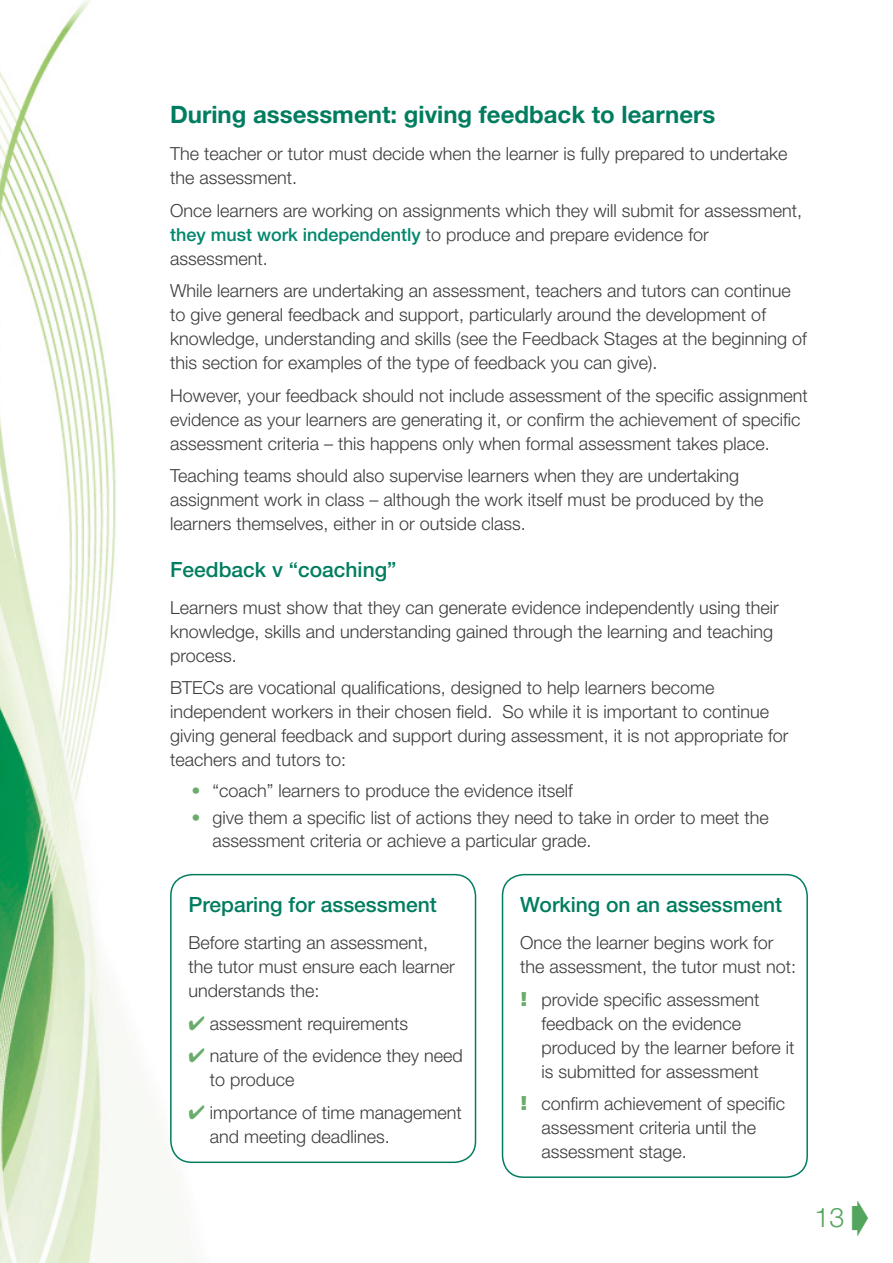
<style>
.page{position:relative;width:893px;height:1263px;background:#fff}
.page>*{position:absolute;margin:0;border:0;box-sizing:border-box;transform-origin:0 0}
.t1{font:300 27px "Helvetica Neue LT Pro";color:#53a45c}
.t2{font:700 24px "Helvetica Neue LT Pro";color:#007d60}
.t3{font:500 21px "Helvetica Neue LT Pro";color:#007d60}
.t4{font:300 18px/24px "Helvetica Neue LT Pro";color:#3c3c3b}
.s1{font-weight:500;color:#00876d}
.s2{color:#6aac6b}
.s3{font-weight:800;font-stretch:expanded;font-size:19.5px;color:#6aac6b}
</style>
<div class="page">
<img style="left:0;top:0;width:271px;height:1263px">
<div style="left:171px;top:875px;width:304px;height:287px;background:#fff;border-radius:21px"></div>
<div style="left:170px;top:874px;width:306px;height:289px;border:2px solid #007d60;border-radius:21px"></div>
<div style="left:502px;top:874px;width:306px;height:304px;border:2px solid #007d60;border-radius:21px"></div>
<h2 class="t2" style="left:170px;top:100px;width:547px">During assessment: giving feedback to learners</h2>
<p class="t4" style="left:170px;top:141px;width:619px">The teacher or tutor must decide when the learner is fully prepared to undertake the assessment.</p>
<p class="t4" style="left:170px;top:198px;width:634px">Once learners are working on assignments which they will submit for assessment, <span class="s1">they must work independently</span> to produce and prepare evidence for assessment.</p>
<p class="t4" style="left:170px;top:278px;width:638px">While learners are undertaking an assessment, teachers and tutors can continue to give general feedback and support, particularly around the development of knowledge, understanding and skills (see the Feedback Stages at the beginning of this section for examples of the type of feedback you can give).</p>
<p class="t4" style="left:170px;top:383px;width:639px">However, your feedback should not include assessment of the specific assignment evidence as your learners are generating it, or confirm the achievement of specific assessment criteria – this happens only when formal assessment takes place.</p>
<p class="t4" style="left:170px;top:463px;width:595px">Teaching teams should also supervise learners when they are undertaking assignment work in class – although the work itself must be produced by the learners themselves, either in or outside class.</p>
<p class="t3" style="left:170px;top:557px;width:228px">Feedback v “coaching”</p>
<p class="t4" style="left:170px;top:595px;width:610px">Learners must show that they can generate evidence independently using their knowledge, skills and understanding gained through the learning and teaching process.</p>
<p class="t4" style="left:170px;top:675px;width:620px">BTECs are vocational qualifications, designed to help learners become independent workers in their chosen field. So while it is important to continue giving general feedback and support during assessment, it is not appropriate for teachers and tutors to:</p>
<p class="t4" style="left:191px;top:778px;width:383px"><span class="s2">•</span> “coach” learners to produce the evidence itself</p>
<p class="t4" style="left:213px;top:806px;width:558px;line-height:22.5px;text-indent:-21px"><span class="s2">•</span> give them a specific list of actions they need to take in order to meet the assessment criteria or achieve a particular grade.</p>
<p class="t3" style="left:189px;top:892px;width:250px">Preparing for assessment</p>
<p class="t4" style="left:189px;top:930px;width:268px">Before starting an assessment, the tutor must ensure each learner understands the:</p>
<p class="t4" style="left:189px;top:1011px;width:221px"><span class="s2">✔</span> assessment requirements</p>
<p class="t4" style="left:210px;top:1043px;width:255px;text-indent:-21px"><span class="s2">✔</span> nature of the evidence they need to produce</p>
<p class="t4" style="left:210px;top:1100px;width:254px;text-indent:-21px"><span class="s2">✔</span> importance of time management and meeting deadlines.</p>
<p class="t3" style="left:520px;top:892px;width:263px">Working on an assessment</p>
<p class="t4" style="left:520px;top:930px;width:277px">Once the learner begins work for the assessment, the tutor must not:</p>
<p class="t4" style="left:541px;top:987px;width:255px;text-indent:-21px"><span class="s3">!</span> provide specific assessment feedback on the evidence produced by the learner before it is submitted for assessment</p>
<p class="t4" style="left:541px;top:1091px;width:245px;text-indent:-21px"><span class="s3">!</span> confirm achievement of specific assessment criteria until the assessment stage.</p>
<h1 class="t1" style="left:815px;top:1201px;width:57px">13 ➧</h1>
</div>
